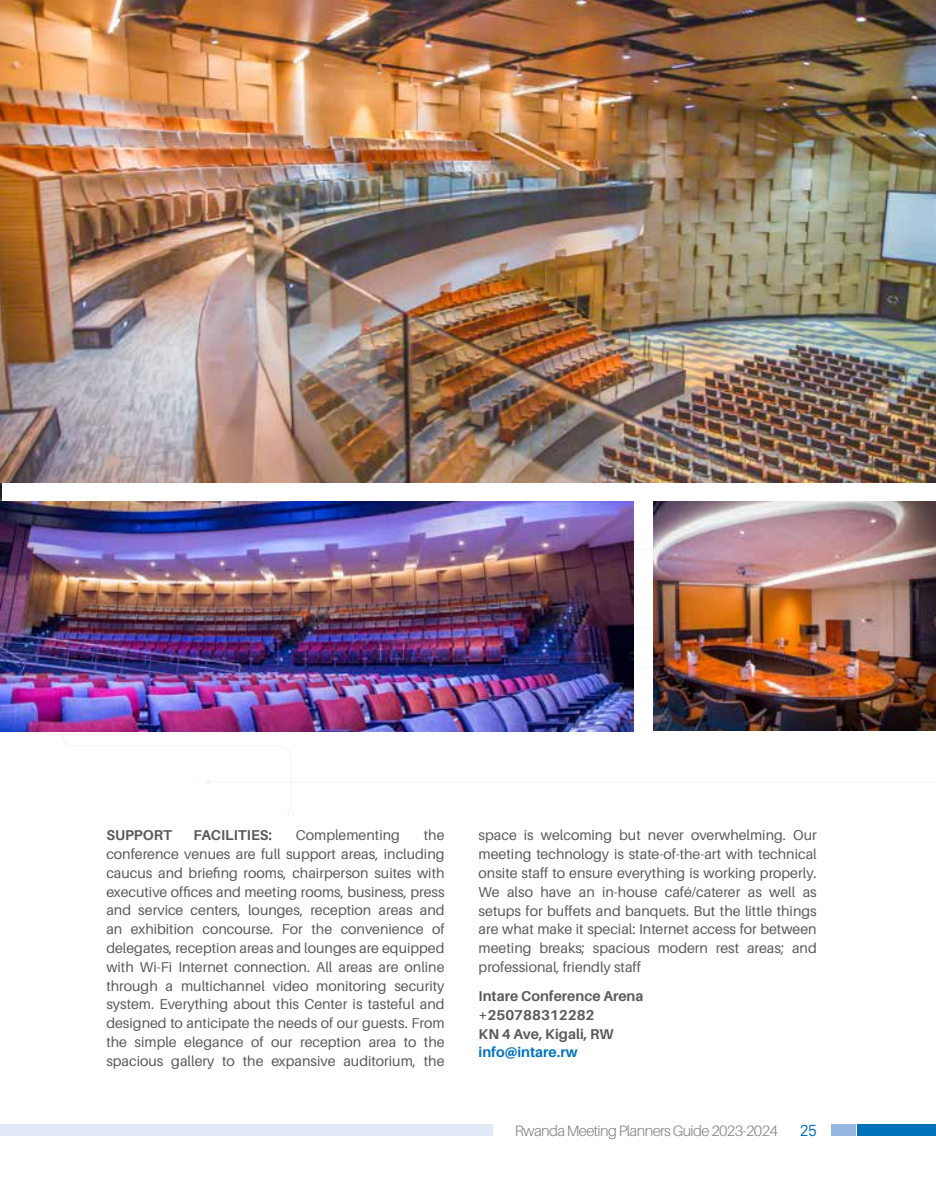
<style>
.page{position:relative;width:936px;height:1191px;background:#fff}
.page>*{position:absolute;margin:0;border:0;box-sizing:border-box;transform-origin:0 0}
.t1{font:300 15px "Aileron";letter-spacing:-.04em;color:#808285}
.t2{font:15px "Neuzeit SLT Std";color:#0072bc}
.t3{font:14.25px/18.8px "Aileron";color:#58595b;text-align:justify}
.t4{font:700 14.25px/18.8px "Aileron";color:#58595b}
.t5{font:700 14.25px "Aileron";color:#0072bc}
</style>
<div class="page">
<div style="left:0;top:1124px;width:492px;height:11px;background:#e1e8f6"></div>
<div style="left:831px;top:1124px;width:24px;height:11px;background:#95b6df"></div>
<div style="left:857px;top:1124px;width:78px;height:11px;background:#0072bc"></div>
<img style="left:0;top:483px;width:2px;height:18px">
<svg style="left:61px;top:693px;width:871px;height:91px"></svg>
<div style="left:287px;top:809px;width:7px;height:7px;border:2px solid #0072bc;border-radius:50%"></div>
<img style="left:653px;top:501px;width:282px;height:229px">
<img style="left:0;top:0;width:935px;height:483px">
<img style="left:0;top:501px;width:633px;height:230px">
<p class="t3" style="left:106px;top:826px;width:340px;text-indent:317px">the conference venues are full support areas, including caucus and briefing rooms, chairperson suites with executive offices and meeting rooms, business, press and service centers, lounges, reception areas and an exhibition concourse. For the convenience of delegates, reception areas and lounges are equipped with Wi-Fi Internet connection. All areas are online through a multichannel video monitoring security system. Everything about this Center is tasteful and designed to anticipate the needs of our guests. From the simple elegance of our reception area to the spacious gallery to the expansive auditorium, the</p>
<p class="t3" style="left:478px;top:826px;width:339px">space is welcoming but never overwhelming. Our meeting technology is state-of-the-art with technical onsite staff to ensure everything is working properly.<br>We also have an in-house café/caterer as well as setups for buffets and banquets. But the little things are what make it special: Internet access for between meeting breaks; spacious modern rest areas; and professional, friendly staff</p>
<p class="t4" style="left:106px;top:826px;width:67px">SUPPORT</p>
<p class="t4" style="left:193px;top:826px;width:80px">FACILITIES:</p>
<p class="t3" style="left:296px;top:826px;width:106px">Complementing</p>
<p class="t4" style="left:478px;top:987px;width:166px">Intare Conference Arena +250788312282<br>KN 4 Ave, Kigali, RW</p>
<p class="t5" style="left:478px;top:1044px;width:100px">info@intare.rw</p>
<p class="t1" style="left:514px;top:1123px;width:265px">Rwanda Meeting Planners Guide 2023-2024</p>
<p class="t2" style="left:800px;top:1121px;width:18px">25</p>
</div>
